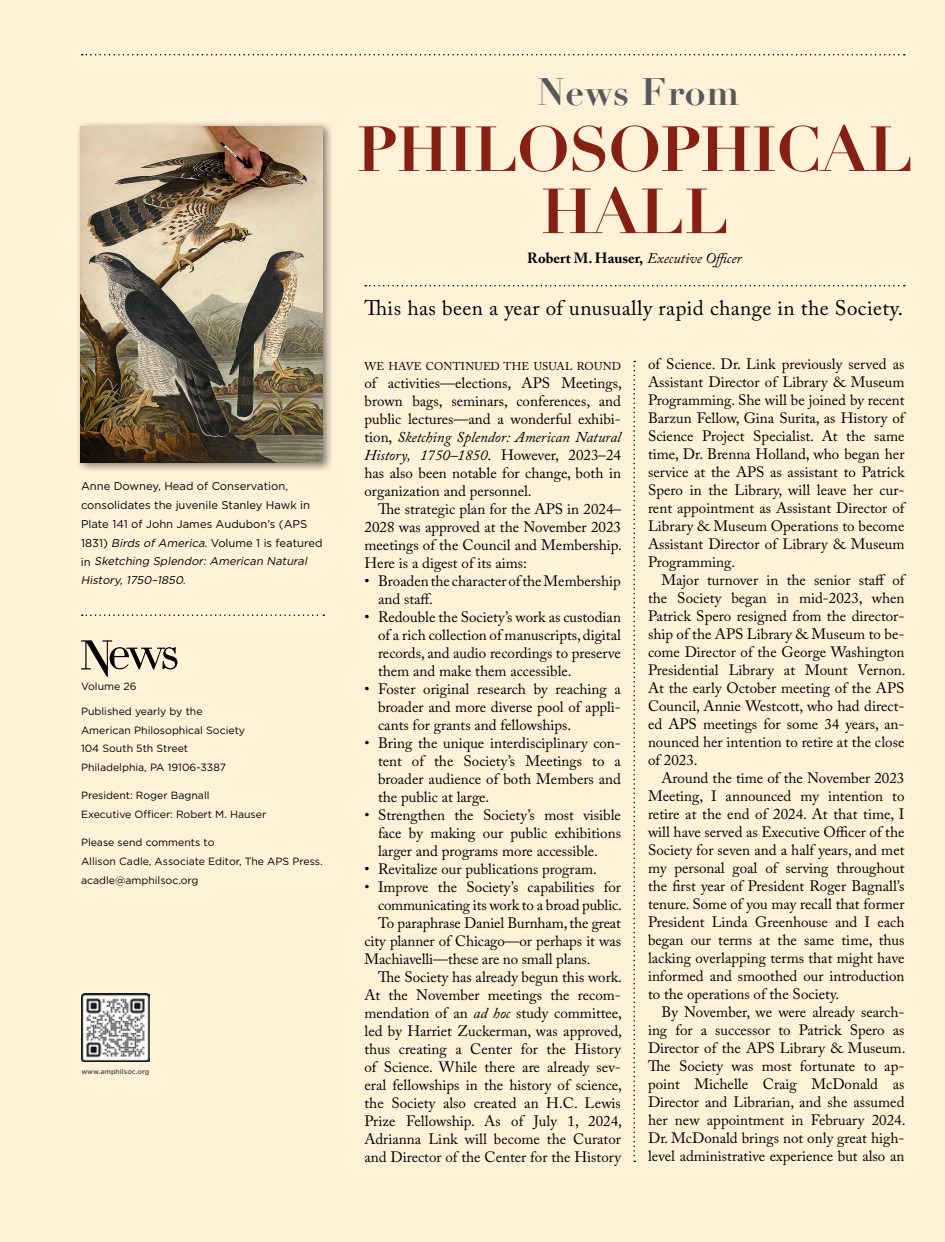
<style>
.page{position:relative;width:945px;height:1242px;background:#fff2d8}
.page>*{position:absolute;margin:0;border:0;box-sizing:border-box;transform-origin:0 0}
.t1{font:700 62.55px/62.1px "Didot";letter-spacing:-.01em;color:#862012;text-align:center}
.t2{font:700 37.35px "Didot";letter-spacing:.02em;color:#58595b}
.t3{font:21px "Adobe Caslon Pro";letter-spacing:.02em;color:#000}
.t4{font:15px/18px "Adobe Caslon Pro";color:#000;text-align:justify}
.t5{font:italic 14.7px "Adobe Caslon Pro";color:#000}
.t6{font:11.25px/18.8px "Gotham";color:#000}
.t7{font:11.25px "Adobe Caslon Pro";letter-spacing:.015em;color:#000}
.t8{font:10.5px/18.8px "Gotham";color:#000}
.t9{font:500 6.9px "Gotham";color:#4d4d4f}
.s1{font-style:italic}
.s2{font-weight:700;font-style:normal}
</style>
<div class="page">
<svg style="left:82px;top:614px;width:242px;height:2px"></svg>
<svg style="left:81px;top:640px;width:96px;height:37px"></svg>
<svg style="left:633px;top:361px;width:2px;height:801px"></svg>
<svg style="left:82px;top:54px;width:823px;height:2px"></svg>
<svg style="left:365px;top:285px;width:540px;height:1px"></svg>
<img style="left:81px;top:994px;width:68px;height:68px">
<div style="left:75px;top:121px;width:259px;height:352px;background:#000;opacity:.5"></div>
<img style="left:80px;top:126px;width:243px;height:336px">
<p class="t6" style="left:81px;top:477px;width:243px">Anne Downey, Head of Conservation, consolidates the juvenile Stanley Hawk in Plate 141 of John James Audubon’s (APS 1831) <span class="s1">Birds ofAmerica.</span>Volume 1 is featured i n <span class="s1">Sketching Splendor:American Natural History,1750–1850.</span></p>
<p class="t8" style="left:81px;top:677px;width:57px">Volume 26</p>
<p class="t8" style="left:81px;top:701px;width:166px">Published yearly by the<br>American Philosophical Society<br>104 South 5th Street<br>Philadelphia, PA 19106-3387</p>
<p class="t8" style="left:81px;top:786px;width:187px">President: Roger Bagnall<br>Executive Officer: Robert M. Hauser</p>
<p class="t8" style="left:81px;top:833px;width:243px">Please send comments to<br>Allison Cadle, Associate Editor, The APS Press. acadle@amphilsoc.org</p>
<p class="t9" style="left:81px;top:1067px;width:70px">www.amphilsoc.org</p>
<h2 class="t2" style="left:537px;top:68px;width:204px">News From</h2>
<h1 class="t1" style="left:357px;top:118px;width:558px">PHILOSOPHICAL<br>HALL</h1>
<p class="t5" style="left:527px;top:250px;width:216px"><span class="s2">Robert M. Hauser,</span> Executive Officer</p>
<h3 class="t3" style="left:365px;top:296px;width:540px">This has been a year of unusually rapid change in the Society.</h3>
<p class="t7" style="left:365px;top:359px;width:258px">WE HAVE CONTINUED THE USUAL ROUND</p>
<p class="t4" style="left:364px;top:373px;width:259px">of activities—elections, APS Meetings, brown bags, seminars, conferences, and public lectures—and a wonderful exhibi&shy;tion, <span class="s1">Sketching Splendor: American Natural History, 1750–1850</span>. However, 2023–24 has also been notable for change, both in organization and personnel.</p>
<p class="t4" style="left:364px;top:499px;width:259px;text-indent:14px">The strategic plan for the APS in 2024– 2028 was approved at the November 2023 meetings of the Council and Membership.<br>Here is a digest of its aims:</p>
<p class="t4" style="left:378px;top:571px;width:245px;text-indent:-14px">• Broaden the character of the Membership and staff.</p>
<p class="t4" style="left:378px;top:607px;width:245px;text-indent:-14px">• Redouble the Society’s work as custodian of a rich collection of manuscripts, digital records, and audio recordings to preserve them and make them accessible.</p>
<p class="t4" style="left:378px;top:679px;width:245px;text-indent:-14px">• Foster original research by reaching a broader and more diverse pool of appli&shy;cants for grants and fellowships.</p>
<p class="t4" style="left:378px;top:733px;width:245px;text-indent:-14px">• Bring the unique interdisciplinary con&shy;tent of the Society’s Meetings to a broader audience of both Members and the public at large.</p>
<p class="t4" style="left:378px;top:805px;width:245px;text-indent:-14px">• Strengthen the Society’s most visible face by making our public exhibitions larger and programs more accessible.</p>
<p class="t4" style="left:364px;top:859px;width:234px">• Revitalize our publications program.</p>
<p class="t4" style="left:364px;top:877px;width:258px">• Improve the Society’s capabilities for</p>
<p class="t4" style="left:378px;top:895px;width:246px">communicating its work to a broad public.</p>
<p class="t4" style="left:378px;top:913px;width:245px">To paraphrase Daniel Burnham, the great</p>
<p class="t4" style="left:364px;top:931px;width:258px">city planner of Chicago—or perhaps it was</p>
<p class="t4" style="left:364px;top:949px;width:228px">Machiavelli—these are no small plans.</p>
<p class="t4" style="left:378px;top:967px;width:246px">The Society has already begun this work.</p>
<p class="t4" style="left:364px;top:985px;width:258px">At the November meetings the recom-</p>
<p class="t4" style="left:364px;top:1003px;width:259px">mendation of an <span class="s1">ad hoc</span> study committee,</p>
<p class="t4" style="left:364px;top:1021px;width:259px">led by Harriet Zuckerman, was approved,</p>
<p class="t4" style="left:364px;top:1039px;width:258px">thus creating a Center for the History</p>
<p class="t4" style="left:364px;top:1057px;width:258px">of Science. While there are already sev-</p>
<p class="t4" style="left:364px;top:1075px;width:259px">eral fellowships in the history of science,</p>
<p class="t4" style="left:364px;top:1093px;width:258px">the Society also created an H.C. Lewis</p>
<p class="t4" style="left:364px;top:1111px;width:259px">Prize Fellowship. As of July 1, 2024,</p>
<p class="t4" style="left:364px;top:1129px;width:258px">Adrianna Link will become the Curator</p>
<p class="t4" style="left:364px;top:1147px;width:259px">and Director of the Center for the History</p>
<p class="t4" style="left:648px;top:355px;width:258px">of Science. Dr. Link previously served as Assistant Director of Library &amp; Museum Programming. She will be joined by recent Barzun Fellow, Gina Surita, as History of Science Project Specialist. At the same time, Dr. Brenna Holland, who began her service at the APS as assistant to Patrick Spero in the Library, will leave her cur&shy;rent appointment as Assistant Director of Library &amp; Museum Operations to become Assistant Director of Library &amp; Museum Programming.</p>
<p class="t4" style="left:648px;top:571px;width:259px;text-indent:14px">Major turnover in the senior staff of the Society began in mid-2023, when Patrick Spero resigned from the director&shy;ship of the APS Library &amp; Museum to be&shy;come Director of the George Washington Presidential Library at Mount Vernon.<br>At the early October meeting of the APS Council, Annie Westcott, who had direct&shy;ed APS meetings for some 34 years, an&shy;nounced her intention to retire at the close of 2023.</p>
<p class="t4" style="left:648px;top:769px;width:258px;text-indent:14px">Around the time of the November 2023<br>Meeting, I announced my intention to retire at the end of 2024. At that time, I will have served as Executive Officer of the Society for seven and a half years, and met my personal goal of serving throughout the first year of President Roger Bagnall’s tenure. Some of you may recall that former President Linda Greenhouse and I each began our terms at the same time, thus lacking overlapping terms that might have informed and smoothed our introduction to the operations of the Society.</p>
<p class="t4" style="left:648px;top:1003px;width:259px;text-indent:14px">By November, we were already search&shy;ing for a successor to Patrick Spero as Director of the APS Library &amp; Museum.<br>The Society was most fortunate to ap&shy;point Michelle Craig McDonald as Director and Librarian, and she assumed her new appointment in February 2024.<br>Dr. McDonald brings not only great high&shy;level administrative experience but also an</p>
</div>
